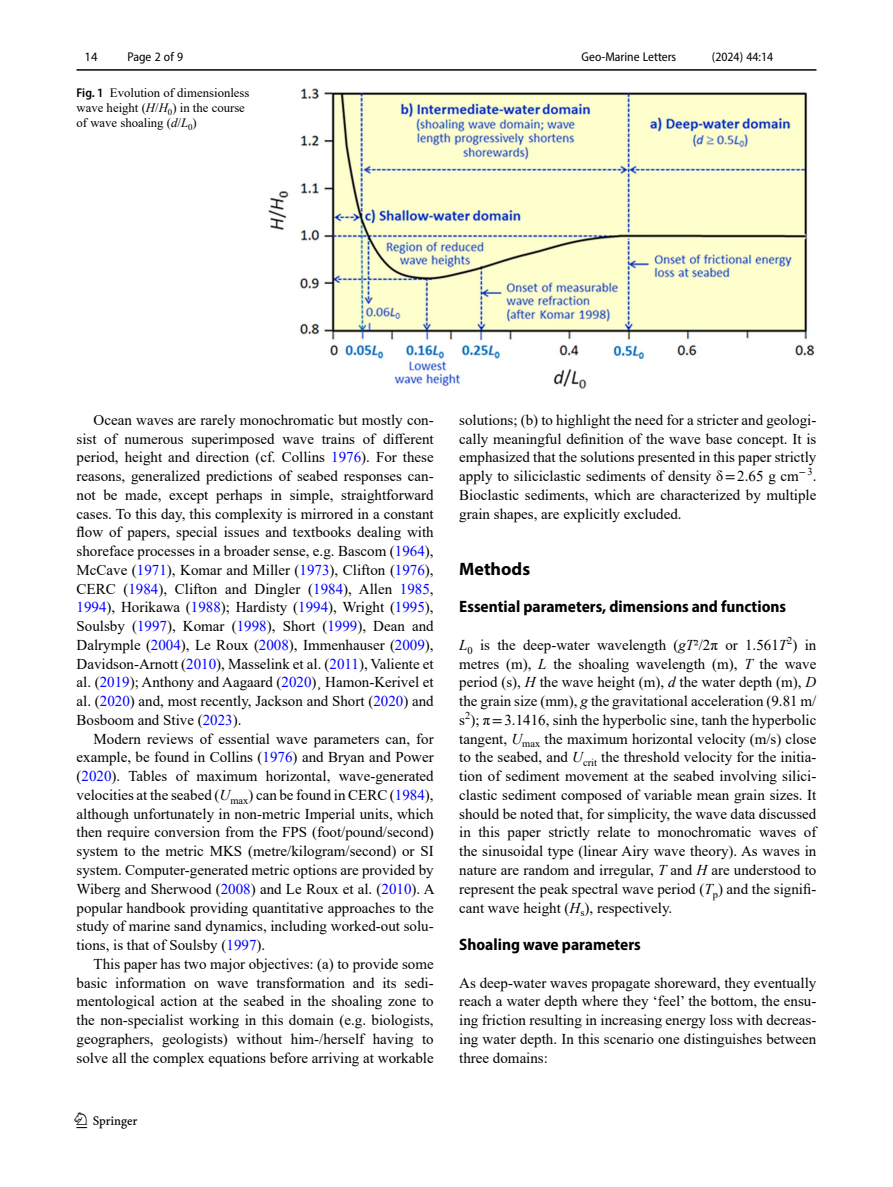
<style>
.page{position:relative;width:893px;height:1187px;background:#fff}
.page>*{position:absolute;margin:0;border:0;box-sizing:border-box;transform-origin:0 0}
.t1{font:22.5px "Springnew";color:#000}
.Head_1{font:700 18px "Myriad Pro";color:#000}
.Head_2_After_1{font:700 semi-condensed 16.5px "Myriad Pro";color:#000}
.Head_2{font:700 semi-condensed 16.5px "Myriad Pro";color:#000}
.Body_Text_Indent{font:15px/18.8px "Times New Roman";color:#000;text-align:justify}
.Body_Text{font:15px/18.8px "Times New Roman";color:#000;text-align:justify}
.Figure_Caption_Side{font:12.75px/15px "Times New Roman";color:#000}
.t2{font:semi-condensed 12.75px "Myriad Pro";color:#000}
.t3{font:12.75px "Myriad Pro";color:#000}
.s1{font-family:"Myriad Pro";font-weight:600;font-stretch:semi-condensed}
.s2{font-style:italic}
.s3{color:#00f}
.s4{font-family:"STIX"}
</style>
<div class="page">
<hr style="left:77px;top:69px;width:739px;height:2px;background:#000">
<img style="left:268px;top:87px;width:547px;height:302px">
<p class="t3" style="left:85px;top:48px;width:15px">14</p>
<p class="t2" style="left:127px;top:49px;width:57px">Page 2 of 9</p>
<p class="Figure_Caption_Side" style="left:77px;top:84px;width:174px"><span class="s1">Fig. 1</span> Evolution of dimensionless wave height (<span class="s2">H</span>/<span class="s2">H</span><sub>0</sub>) in the course of wave shoaling (<span class="s2">d</span>/<span class="s2">L</span><sub>0</sub>)</p>
<p class="t2" style="left:582px;top:49px;width:96px">Geo-Marine Letters</p>
<p class="t2" style="left:712px;top:49px;width:63px">(2024) 44:14</p>
<p class="Body_Text_Indent" style="left:77px;top:410px;width:359px;text-indent:17px">Ocean waves are rarely monochromatic but mostly con&shy;sist of numerous superimposed wave trains of different period, height and direction (cf. Collins <span class="s3">1976</span>). For these reasons, generalized predictions of seabed responses can&shy;not be made, except perhaps in simple, straightforward cases. To this day, this complexity is mirrored in a constant flow of papers, special issues and textbooks dealing with shoreface processes in a broader sense, e.g. Bascom (<span class="s3">1964</span>), McCave (<span class="s3">1971</span>), Komar and Miller (<span class="s3">1973</span>), Clifton (<span class="s3">1976</span>), CERC (<span class="s3">1984</span>), Clifton and Dingler (<span class="s3">1984</span>), Allen <span class="s3">1985</span>, <span class="s3">1994</span>), Horikawa (<span class="s3">1988</span>); Hardisty (<span class="s3">1994</span>), Wright (<span class="s3">1995</span>), Soulsby (<span class="s3">1997</span>), Komar (<span class="s3">1998</span>), Short (<span class="s3">1999</span>), Dean and Dalrymple (<span class="s3">2004</span>), Le Roux (<span class="s3">2008</span>), Immenhauser (<span class="s3">2009</span>), Davidson-Arnott (<span class="s3">2010</span>), Masselink et al. (<span class="s3">2011</span>), Valiente et al. (<span class="s3">2019</span>); Anthony and Aagaard (<span class="s3">2020</span>)¸ Hamon-Kerivel et al. (<span class="s3">2020</span>) and, most recently, Jackson and Short (<span class="s3">2020</span>) and Bosboom and Stive (<span class="s3">2023</span>).</p>
<p class="Body_Text_Indent" style="left:77px;top:728px;width:359px;text-indent:17px">Modern reviews of essential wave parameters can, for example, be found in Collins (<span class="s3">1976</span>) and Bryan and Power (<span class="s3">2020</span>). Tables of maximum horizontal, wave-generated velocities at the seabed (<span class="s2">U</span><sub>max</sub>) can be found in CERC (<span class="s3">1984</span>), although unfortunately in non-metric Imperial units, which then require conversion from the FPS (foot/pound/second) system to the metric MKS (metre/kilogram/second) or SI system. Computer-generated metric options are provided by Wiberg and Sherwood (<span class="s3">2008</span>) and Le Roux et al. (<span class="s3">2010</span>). A popular handbook providing quantitative approaches to the study of marine sand dynamics, including worked-out solu&shy;tions, is that of Soulsby (<span class="s3">1997</span>).</p>
<p class="Body_Text_Indent" style="left:77px;top:953px;width:359px;text-indent:17px">This paper has two major objectives: (a) to provide some basic information on wave transformation and its sedi&shy;mentological action at the seabed in the shoaling zone to the non-specialist working in this domain (e.g. biologists, geographers, geologists) without him-/herself having to solve all the complex equations before arriving at workable</p>
<h1 class="t1" style="left:77px;top:1107px;width:63px">1 3</h1>
<p class="Body_Text_Indent" style="left:459px;top:410px;width:359px">solutions; (b) to highlight the need for a stricter and geologi&shy;cally meaningful definition of the wave base concept. It is emphasized that the solutions presented in this paper strictly apply to siliciclastic sediments of density δ<span class="s4">=</span>2.65 g cm<sup>−</sup><sup>3</sup>.<br>Bioclastic sediments, which are characterized by multiple grain shapes, are explicitly excluded.</p>
<p class="Head_1" style="left:459px;top:557px;width:72px">Methods</p>
<p class="Head_2_After_1" style="left:459px;top:596px;width:328px">Essential parameters, dimensions and functions</p>
<p class="Body_Text" style="left:459px;top:635px;width:359px"><span class="s2">L</span><sub>0</sub> is the deep-water wavelength (<span class="s2">gT</span>²/2π or 1.561<span class="s2">T</span><sup>2</sup>) in metres (m), <span class="s2">L</span> the shoaling wavelength (m), <span class="s2">T</span> the wave period (s), <span class="s2">H</span> the wave height (m), <span class="s2">d</span> the water depth (m), <span class="s2">D </span>the grain size (mm), <span class="s2">g</span> the gravitational acceleration (9.81 m/ s<sup>2</sup>); π<span class="s4">=</span>3.1416, sinh the hyperbolic sine, tanh the hyperbolic tangent, <span class="s2">U</span><sub>max</sub> the maximum horizontal velocity (m/s) close to the seabed, and <span class="s2">U</span><sub>crit</sub> the threshold velocity for the initia&shy;tion of sediment movement at the seabed involving silici&shy;clastic sediment composed of variable mean grain sizes. It should be noted that, for simplicity, the wave data discussed in this paper strictly relate to monochromatic waves of the sinusoidal type (linear Airy wave theory). As waves in nature are random and irregular, <span class="s2">T</span> and <span class="s2">H</span> are understood to represent the peak spectral wave period (<span class="s2">T</span><sub>p</sub>) and the signifi&shy;cant wave height (<span class="s2">H</span><sub>s</sub>), respectively.</p>
<p class="Head_2" style="left:459px;top:933px;width:183px">Shoaling wave parameters</p>
<p class="Body_Text" style="left:459px;top:972px;width:359px">As deep-water waves propagate shoreward, they eventually reach a water depth where they ‘feel’ the bottom, the ensu&shy;ing friction resulting in increasing energy loss with decreas&shy;ing water depth. In this scenario one distinguishes between three domains:</p>
</div>
